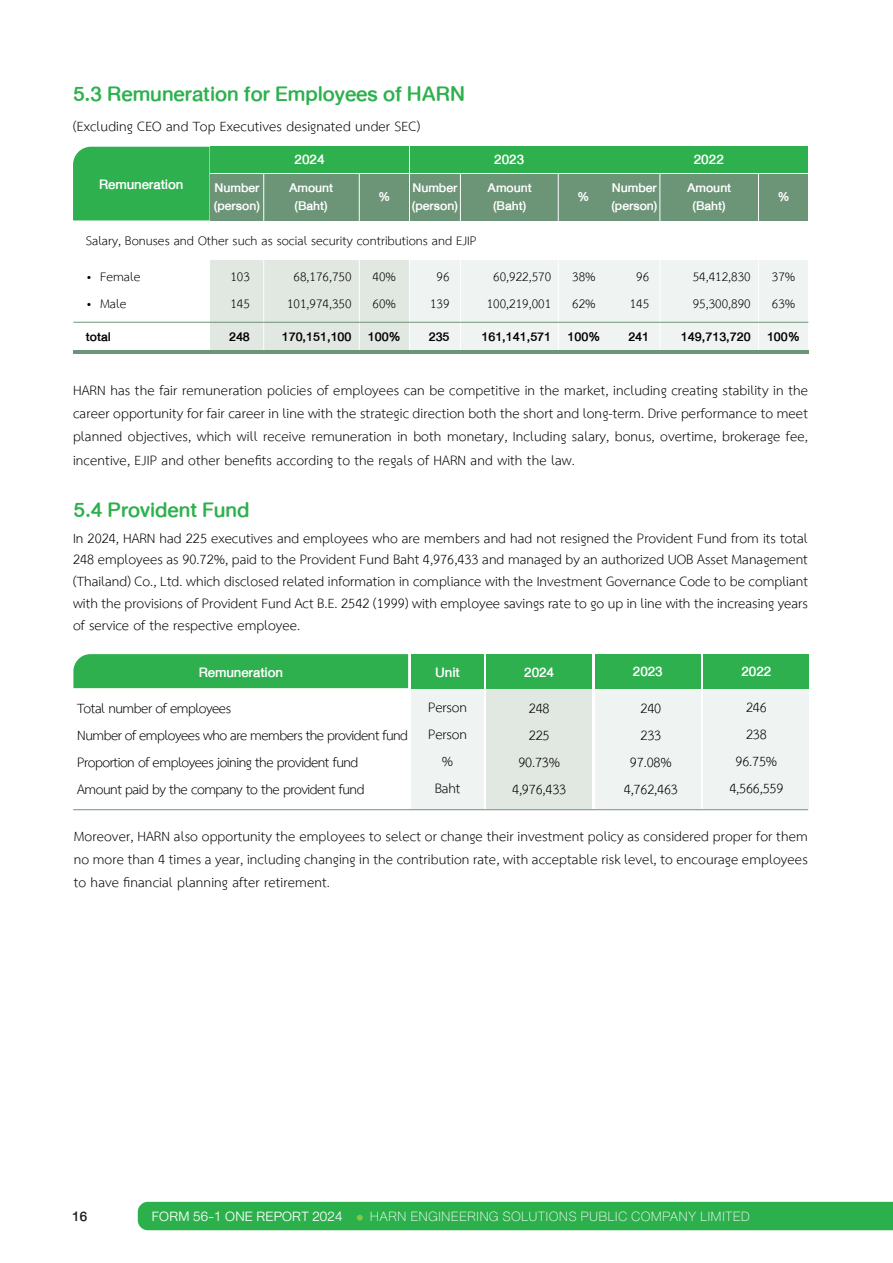
<style>
.page{position:relative;width:893px;height:1263px;background:#fff}
.page>*{position:absolute;margin:0;border:0;box-sizing:border-box;transform-origin:0 0}
.t1{font:500 30px "DB Helvethaica Mon X";color:#2db04d}
.t2{font:19.5px/23.4px "TH Sarabun New";letter-spacing:-.01em;color:#000;text-align:justify}
.t3{font:500 19.5px "DB Helvethaica X";letter-spacing:-.005em;color:#fff}
.t4{font:100 19.5px "DB Heavent";letter-spacing:.01em;color:#fff}
.t5{font:300 19.5px "DB Heaventt";letter-spacing:.01em;color:#fff}
.t6{font:500 19.5px "DB Heavent";color:#231f20}
.t7{font:18px "TH Sarabun New";color:#000}
.t8{font:500 18px/18px "DB Helvethaica X";color:#fff}
.t9{font:500 18px "DB Helvethaica X";color:#000}
</style>
<div class="page">
<div style="left:138px;top:1202px;width:755px;height:28px;background:#2cb04c"></div>
<div style="left:73px;top:147px;width:137px;height:73px;background:#2db04d"></div>
<div style="left:609px;top:260px;width:199px;height:90px;background:#eff4f3"></div>
<div style="left:609px;top:174px;width:199px;height:46px;background:#6c9477"></div>
<hr style="left:758px;top:174px;width:1px;height:184px;background:#fff">
<div style="left:609px;top:146px;width:199px;height:27px;background:#2db04d"></div>
<hr style="left:659px;top:174px;width:1px;height:184px;background:#fff">
<div style="left:410px;top:260px;width:199px;height:90px;background:#eff4f3"></div>
<div style="left:410px;top:174px;width:199px;height:46px;background:#6c9477"></div>
<hr style="left:558px;top:174px;width:1px;height:184px;background:#fff">
<div style="left:410px;top:146px;width:199px;height:27px;background:#2db04d"></div>
<hr style="left:460px;top:174px;width:1px;height:184px;background:#fff">
<div style="left:210px;top:260px;width:199px;height:90px;background:#e1e7e1"></div>
<div style="left:210px;top:174px;width:199px;height:46px;background:#6c9477"></div>
<hr style="left:359px;top:174px;width:1px;height:184px;background:#fff">
<div style="left:210px;top:146px;width:199px;height:27px;background:#2db04d"></div>
<hr style="left:263px;top:174px;width:1px;height:178px;background:#fff">
<hr style="left:73px;top:350px;width:736px;height:3px;background:#6c9477">
<hr style="left:73px;top:322px;width:735px;height:1px;background:#6c9477">
<div style="left:704px;top:683px;width:105px;height:126px;background:#eff4f3"></div>
<div style="left:595px;top:685px;width:106px;height:124px;background:#eff4f3"></div>
<div style="left:486px;top:685px;width:106px;height:124px;background:#e1e7e1"></div>
<div style="left:412px;top:685px;width:72px;height:124px;background:#eff4f3"></div>
<div style="left:73px;top:654px;width:335px;height:34px;background:#2db04d"></div>
<div style="left:412px;top:654px;width:72px;height:34px;background:#2db04d"></div>
<div style="left:486px;top:654px;width:106px;height:34px;background:#2db04d"></div>
<div style="left:595px;top:654px;width:106px;height:34px;background:#2db04d"></div>
<div style="left:704px;top:654px;width:105px;height:34px;background:#2db04d"></div>
<hr style="left:73px;top:809px;width:735px;height:1px;background:#6c9477">
<p class="t1" style="left:73px;top:77px;width:393px">5.3 Remuneration for Employees of HARN</p>
<p class="t2" style="left:73px;top:115px;width:349px">(Excluding CEO and Top Executives designated under SEC)</p>
<p class="t3" style="left:295px;top:149px;width:32px">2024</p>
<p class="t8" style="left:289px;top:179px;width:46px">Amount</p>
<p class="t8" style="left:294px;top:197px;width:35px">(Baht)</p>
<p class="t3" style="left:494px;top:149px;width:32px">2023</p>
<p class="t8" style="left:487px;top:179px;width:46px">Amount</p>
<p class="t8" style="left:493px;top:197px;width:35px">(Baht)</p>
<p class="t3" style="left:99px;top:174px;width:86px">Remuneration</p>
<p class="t8" style="left:214px;top:179px;width:47px">Number (person)</p>
<p class="t7" style="left:86px;top:230px;width:392px">Salary, Bonuses and Other such as social security contributions and EJIP</p>
<p class="t7" style="left:230px;top:266px;width:21px">103</p>
<p class="t7" style="left:230px;top:293px;width:21px">145</p>
<p class="t9" style="left:229px;top:327px;width:22px">248</p>
<p class="t8" style="left:412px;top:179px;width:47px">Number (person)</p>
<p class="t8" style="left:378px;top:188px;width:14px">%</p>
<p class="t7" style="left:87px;top:266px;width:55px">• Female</p>
<p class="t7" style="left:87px;top:293px;width:41px">• Male</p>
<p class="t9" style="left:86px;top:327px;width:27px">total</p>
<p class="t7" style="left:373px;top:266px;width:25px">40%</p>
<p class="t7" style="left:373px;top:293px;width:25px">60%</p>
<p class="t9" style="left:368px;top:327px;width:35px">100%</p>
<p class="t7" style="left:294px;top:266px;width:59px">68,176,750</p>
<p class="t7" style="left:287px;top:293px;width:66px">101,974,350</p>
<p class="t9" style="left:282px;top:327px;width:71px">170,151,100</p>
<p class="t7" style="left:493px;top:266px;width:59px">60,922,570</p>
<p class="t7" style="left:487px;top:293px;width:66px">100,219,001</p>
<p class="t9" style="left:481px;top:327px;width:71px">161,141,571</p>
<p class="t7" style="left:437px;top:266px;width:15px">96</p>
<p class="t7" style="left:430px;top:293px;width:21px">139</p>
<p class="t9" style="left:429px;top:327px;width:22px">235</p>
<p class="t8" style="left:577px;top:188px;width:14px">%</p>
<p class="t8" style="left:611px;top:179px;width:47px">Number (person)</p>
<p class="t7" style="left:572px;top:266px;width:25px">38%</p>
<p class="t7" style="left:572px;top:293px;width:25px">62%</p>
<p class="t9" style="left:567px;top:327px;width:35px">100%</p>
<p class="t7" style="left:636px;top:266px;width:15px">96</p>
<p class="t7" style="left:630px;top:293px;width:21px">145</p>
<p class="t9" style="left:628px;top:327px;width:22px">241</p>
<p class="t3" style="left:694px;top:149px;width:32px">2022</p>
<p class="t8" style="left:687px;top:179px;width:46px">Amount</p>
<p class="t8" style="left:692px;top:197px;width:35px">(Baht)</p>
<p class="t8" style="left:777px;top:188px;width:14px">%</p>
<p class="t7" style="left:693px;top:266px;width:59px">54,412,830</p>
<p class="t7" style="left:693px;top:293px;width:59px">95,300,890</p>
<p class="t9" style="left:681px;top:327px;width:71px">149,713,720</p>
<p class="t7" style="left:772px;top:266px;width:25px">37%</p>
<p class="t7" style="left:772px;top:293px;width:25px">63%</p>
<p class="t9" style="left:767px;top:327px;width:35px">100%</p>
<p class="t2" style="left:73px;top:379px;width:736px">HARN has the fair remuneration policies of employees can be competitive in the market, including creating stability in the career opportunity for fair career in line with the strategic direction both the short and long-term. Drive performance to meet planned objectives, which will receive remuneration in both monetary, Including salary, bonus, overtime, brokerage fee, incentive, EJIP and other benefits according to the regals of HARN and with the law.</p>
<p class="t1" style="left:73px;top:493px;width:178px">5.4 Provident Fund</p>
<p class="t2" style="left:73px;top:528px;width:736px;line-height:21.8px">In 2024, HARN had 225 executives and employees who are members and had not resigned the Provident Fund from its total 248 employees as 90.72%, paid to the Provident Fund Baht 4,976,433 and managed by an authorized UOB Asset Management (Thailand) Co., Ltd. which disclosed related information in compliance with the Investment Governance Code to be compliant with the provisions of Provident Fund Act B.E. 2542 (1999) with employee savings rate to go up in line with the increasing years of service of the respective employee.</p>
<p class="t3" style="left:199px;top:661px;width:86px">Remuneration</p>
<p class="t2" style="left:77px;top:697px;width:155px">Total number of employees</p>
<p class="t2" style="left:77px;top:724px;width:332px">Number of employees who are members the provident fund</p>
<p class="t2" style="left:77px;top:751px;width:283px">Proportion of employees joining the provident fund</p>
<p class="t2" style="left:77px;top:778px;width:289px">Amount paid by the company to the provident fund</p>
<p class="t3" style="left:435px;top:661px;width:26px">Unit</p>
<p class="t3" style="left:524px;top:661px;width:31px">2024</p>
<p class="t3" style="left:633px;top:660px;width:31px">2023</p>
<p class="t3" style="left:741px;top:660px;width:31px">2022</p>
<p class="t2" style="left:428px;top:697px;width:40px">Person</p>
<p class="t2" style="left:428px;top:724px;width:40px">Person</p>
<p class="t2" style="left:442px;top:751px;width:13px">%</p>
<p class="t2" style="left:435px;top:778px;width:27px">Baht</p>
<p class="t2" style="left:746px;top:697px;width:22px">246</p>
<p class="t2" style="left:746px;top:724px;width:22px">238</p>
<p class="t2" style="left:735px;top:751px;width:43px">96.75%</p>
<p class="t2" style="left:729px;top:778px;width:56px">4,566,559</p>
<p class="t2" style="left:74px;top:825px;width:736px">Moreover, HARN also opportunity the employees to select or change their investment policy as considered proper for them no more than 4 times a year, including changing in the contribution rate, with acceptable risk level, to encourage employees to have financial planning after retirement.</p>
<p class="t2" style="left:529px;top:697px;width:22px">248</p>
<p class="t2" style="left:529px;top:724px;width:22px">225</p>
<p class="t2" style="left:518px;top:751px;width:43px">90.73%</p>
<p class="t2" style="left:512px;top:778px;width:56px">4,976,433</p>
<p class="t2" style="left:640px;top:697px;width:22px">240</p>
<p class="t2" style="left:640px;top:724px;width:22px">233</p>
<p class="t2" style="left:630px;top:751px;width:43px">97.08%</p>
<p class="t2" style="left:624px;top:778px;width:56px">4,762,463</p>
<p class="t6" style="left:72px;top:1205px;width:16px">16</p>
<p class="t5" style="left:152px;top:1205px;width:192px">FORM 56-1 ONE REPORT 2024</p>
<p class="t4" style="left:370px;top:1205px;width:382px">HARN ENGINEERING SOLUTIONS PUBLIC COMPANY LIMITED</p>
</div>
